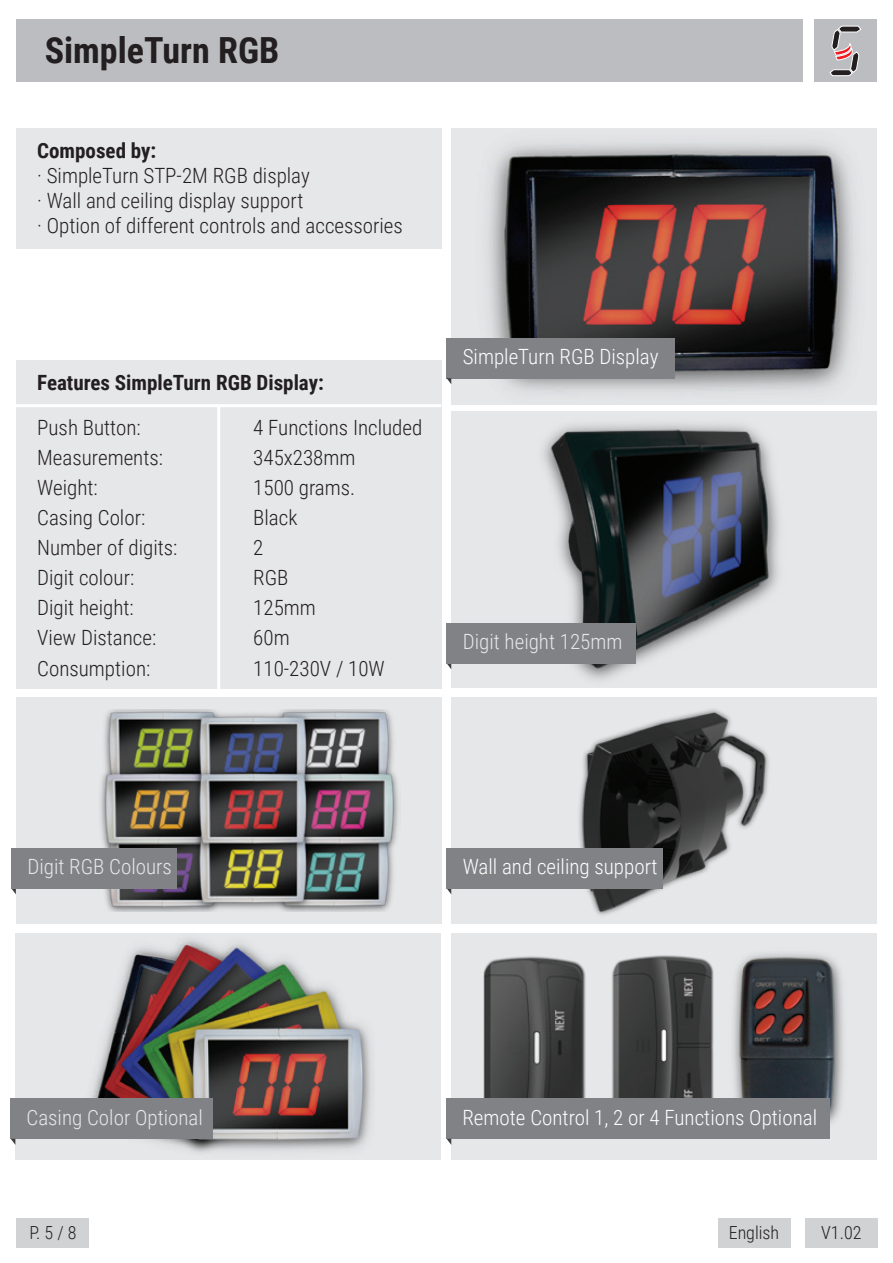
<style>
.page{position:relative;width:893px;height:1263px;background:#fff}
.page>*{position:absolute;margin:0;border:0;box-sizing:border-box;transform-origin:0 0}
.t1{font:700 36px "Roboto Condensed";color:#231f20}
.t2{font:300 21px/25.2px "Roboto Condensed";color:#231f20}
.t3{font:300 21px "Roboto Condensed";color:#fff}
.t4{font:300 21px "Roboto Condensed";color:#e6e7e9}
.t5{font:700 21px "Roboto Condensed";color:#231f20}
.t6{font:300 18px "Roboto Condensed";color:#231f20}
</style>
<div class="page">
<div style="left:451px;top:933px;width:425px;height:227px;background:#e6e7e9"></div>
<img style="left:733px;top:937px;width:144px;height:205px">
<img style="left:612px;top:955px;width:102px;height:143px">
<img style="left:483px;top:956px;width:103px;height:142px">
<div style="left:718px;top:1218px;width:72px;height:30px;background:#d1d2d4"></div>
<div style="left:17px;top:1218px;width:72px;height:30px;background:#d1d2d4"></div>
<div style="left:805px;top:1218px;width:72px;height:30px;background:#d1d2d4"></div>
<div style="left:16px;top:20px;width:787px;height:62px;background:#bcbdc0"></div>
<div style="left:15px;top:933px;width:426px;height:227px;background:#e6e7e9"></div>
<img style="left:91px;top:939px;width:280px;height:214px">
<div style="left:451px;top:697px;width:425px;height:226px;background:#e6e7e9"></div>
<img style="left:452px;top:128px;width:425px;height:306px">
<div style="left:16px;top:128px;width:425px;height:120px;background:#e6e7e9"></div>
<div style="left:16px;top:360px;width:425px;height:328px;background:#e6e7e9"></div>
<div style="left:451px;top:412px;width:425px;height:276px;background:#e6e7e9"></div>
<div style="left:16px;top:697px;width:425px;height:226px;background:#e6e7e9"></div>
<hr style="left:16px;top:404px;width:425px;height:3px;background:#fff">
<hr style="left:217px;top:404px;width:3px;height:288px;background:#fff">
<svg style="left:11px;top:888px;width:5px;height:6px"></svg>
<svg style="left:447px;top:888px;width:4px;height:6px"></svg>
<svg style="left:447px;top:663px;width:4px;height:6px"></svg>
<div style="left:447px;top:338px;width:228px;height:40px;background:#808285"></div>
<svg style="left:447px;top:378px;width:4px;height:6px"></svg>
<div style="left:11px;top:1098px;width:202px;height:41px;background:#808285"></div>
<svg style="left:11px;top:1139px;width:4px;height:5px"></svg>
<img style="left:97px;top:710px;width:302px;height:201px">
<div style="left:11px;top:848px;width:166px;height:40px;background:#808285"></div>
<div style="left:447px;top:1098px;width:383px;height:41px;background:#808285"></div>
<svg style="left:447px;top:1139px;width:4px;height:6px"></svg>
<img style="left:490px;top:406px;width:357px;height:274px">
<div style="left:447px;top:623px;width:189px;height:40px;background:#808285"></div>
<div style="left:814px;top:20px;width:62px;height:62px;background:#bcbdc0"></div>
<svg style="left:829px;top:26px;width:32px;height:50px"></svg>
<img style="left:524px;top:709px;width:285px;height:215px">
<div style="left:447px;top:848px;width:216px;height:40px;background:#808285"></div>
<h1 class="t1" style="left:45px;top:25px;width:236px">SimpleTurn RGB</h1>
<p class="t5" style="left:37px;top:136px;width:121px">Composed by:</p>
<p class="t2" style="left:37px;top:162px;width:367px">· SimpleTurn STP-2M RGB display<br>· Wall and ceiling display support<br>· Option of different controls and accessories</p>
<p class="t5" style="left:37px;top:368px;width:288px">Features SimpleTurn RGB Display:</p>
<p class="t2" style="left:37px;top:415px;width:105px">Push Button:</p>
<p class="t2" style="left:253px;top:415px;width:171px">4 Functions Included</p>
<p class="t2" style="left:37px;top:445px;width:127px">Measurements:</p>
<p class="t2" style="left:253px;top:445px;width:104px">345x238mm</p>
<p class="t2" style="left:37px;top:475px;width:62px">Weight:</p>
<p class="t2" style="left:253px;top:475px;width:103px">1500 grams.</p>
<p class="t2" style="left:37px;top:505px;width:110px">Casing Color:</p>
<p class="t2" style="left:253px;top:505px;width:46px">Black</p>
<p class="t2" style="left:37px;top:535px;width:142px">Number of digits:</p>
<p class="t2" style="left:253px;top:535px;width:12px">2</p>
<p class="t2" style="left:37px;top:565px;width:99px">Digit colour:</p>
<p class="t2" style="left:253px;top:565px;width:37px">RGB</p>
<p class="t2" style="left:37px;top:595px;width:98px">Digit height:</p>
<p class="t2" style="left:253px;top:595px;width:64px">125mm</p>
<p class="t2" style="left:37px;top:625px;width:121px">View Distance:</p>
<p class="t2" style="left:253px;top:625px;width:38px">60m</p>
<p class="t2" style="left:37px;top:655px;width:115px">Consumption:</p>
<p class="t2" style="left:253px;top:655px;width:133px">110-230V / 10W</p>
<p class="t3" style="left:463px;top:342px;width:197px">SimpleTurn RGB Display</p>
<p class="t4" style="left:463px;top:627px;width:161px">Digit height 125mm</p>
<p class="t4" style="left:27px;top:852px;width:146px">Digit RGB Colours</p>
<p class="t3" style="left:463px;top:852px;width:196px">Wall and ceiling support</p>
<p class="t4" style="left:27px;top:1103px;width:178px">Casing Color Optional</p>
<p class="t3" style="left:462px;top:1103px;width:356px">Remote Control 1, 2 or 4 Functions Optional</p>
<p class="t6" style="left:29px;top:1220px;width:49px">P. 5 / 8</p>
<p class="t6" style="left:729px;top:1220px;width:52px">English</p>
<p class="t6" style="left:821px;top:1220px;width:42px">V1.02</p>
</div>
